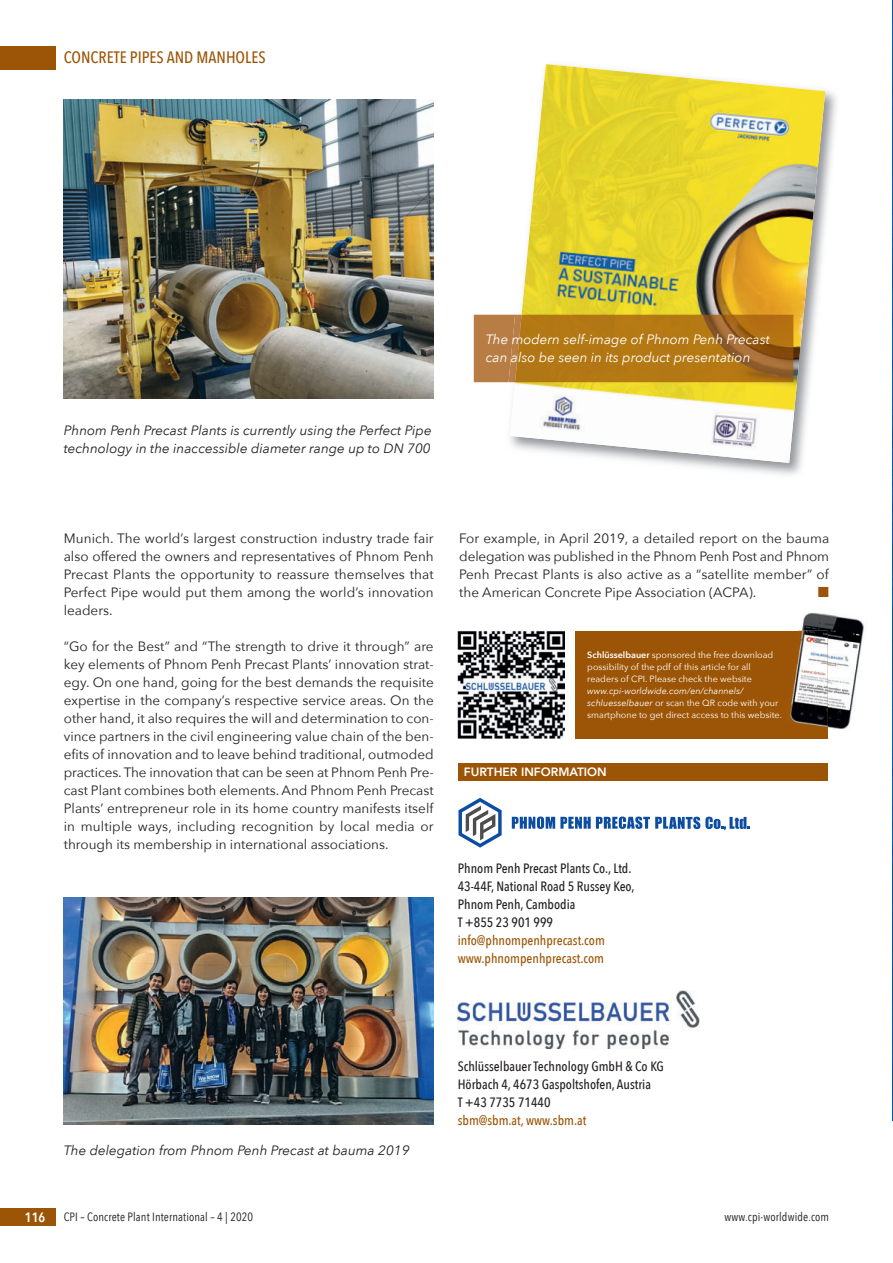
<style>
.page{position:relative;width:893px;height:1263px;background:#fff}
.page>*{position:absolute;margin:0;border:0;box-sizing:border-box;transform-origin:0 0}
.t1{font:500 16.5px "Avenir Next Condensed";color:#9c5506}
.t2{font:13.5px/18px "Avenir Next";color:#231f20;text-align:justify}
.t3{font:500 13.5px/18px "Avenir Next Condensed";color:#231f20}
.t4{font:italic 13.5px/18px "Avenir Next";color:#231f20}
.t5{font:italic 13.5px/18px "Avenir Next";color:#fff}
.t6{font:500 13.5px/18px "Avenir Next Condensed";color:#9c5506}
.t7{font:600 13.5px "Avenir Next Condensed";color:#fff}
.t8{font:13.5px "European Pi Three";color:#9c5506}
.t9{font:12px "Avenir Next Condensed";letter-spacing:.01em;color:#231f20}
.t10{font:800 12px "Avenir";color:#fff}
.t11{font:9px/12px "Avenir Next";color:#fff}
.s1{font-weight:600}
.s2{font-style:italic}
</style>
<div class="page">
<div style="left:0;top:47px;width:55px;height:23px;background:#9c5506"></div>
<div style="left:0;top:1208px;width:55px;height:18px;background:#9c5506"></div>
<div style="left:458px;top:764px;width:370px;height:17px;background:#9c5506"></div>
<svg style="left:458px;top:798px;width:44px;height:50px"></svg>
<svg style="left:512px;top:816px;width:237px;height:14px"></svg>
<img style="left:458px;top:991px;width:241px;height:57px">
<div style="left:575px;top:631px;width:253px;height:107px;background:#9c5506"></div>
<img style="left:458px;top:631px;width:107px;height:107px">
<img style="left:798px;top:612px;width:67px;height:118px">
<img style="left:790px;top:631px;width:38px;height:98px">
<img style="left:64px;top:100px;width:370px;height:298px">
<img style="left:502px;top:90px;width:335px;height:385px">
<img style="left:510px;top:64px;width:315px;height:399px">
<img style="left:64px;top:897px;width:370px;height:228px">
<div style="left:474px;top:315px;width:35px;height:67px;background:#b87d45"></div>
<img style="left:509px;top:315px;width:6px;height:67px">
<img style="left:515px;top:315px;width:278px;height:67px">
<img style="left:892px;top:0;width:1px;height:1120px">
<p class="t1" style="left:64px;top:47px;width:203px">CONCRETE PIPES AND MANHOLES</p>
<p class="t4" style="left:64px;top:421px;width:369px">Phnom Penh Precast Plants is currently using the Perfect Pipe technology in the inaccessible diameter range up to DN 700</p>
<p class="t5" style="left:486px;top:330px;width:286px">The modern self-image of Phnom Penh Precast can also be seen in its product presentation</p>
<p class="t2" style="left:64px;top:529px;width:371px">Munich. The world’s largest construction industry trade fair also offered the owners and representatives of Phnom Penh Precast Plants the opportunity to reassure themselves that Perfect Pipe would put them among the world’s innovation leaders.</p>
<p class="t2" style="left:64px;top:637px;width:371px">“Go for the Best” and “The strength to drive it through” are key elements of Phnom Penh Precast Plants’ innovation strat&shy;egy. On one hand, going for the best demands the requisite expertise in the company’s respective service areas. On the other hand, it also requires the will and determination to con&shy;vince partners in the civil engineering value chain of the ben&shy;efits of innovation and to leave behind traditional, outmoded practices. The innovation that can be seen at Phnom Penh Pre&shy;cast Plant combines both elements. And Phnom Penh Precast Plants’ entrepreneur role in its home country manifests itself in multiple ways, including recognition by local media or through its membership in international associations.</p>
<p class="t2" style="left:459px;top:529px;width:371px">For example, in April 2019, a detailed report on the bauma delegation was published in the Phnom Penh Post and Phnom Penh Precast Plants is also active as a “satellite member” of the American Concrete Pipe Association (ACPA).</p>
<p class="t8" style="left:818px;top:584px;width:13px">-</p>
<p class="t11" style="left:587px;top:649px;width:188px"><span class="s1">Schlüsselbauer</span> sponsored the free download possibility of the pdf of this article for all readers of CPI. Please check the website</p>
<p class="t11" style="left:587px;top:685px;width:196px"><span class="s2">www.cpi-worldwide.com/en/channels/ schluesselbauer</span> or scan the QR code with your smartphone to get direct access to this website.</p>
<p class="t10" style="left:464px;top:764px;width:144px">FURTHER INFORMATION</p>
<p class="t3" style="left:458px;top:859px;width:178px">Phnom Penh Precast Plants Co., Ltd.<br>43-44F, National Road 5 Russey Keo,<br>Phnom Penh, Cambodia<br>T +855 23 901 999</p>
<p class="t6" style="left:458px;top:931px;width:149px">info@phnompenhprecast.com www.phnompenhprecast.com</p>
<p class="t4" style="left:64px;top:1141px;width:347px">The delegation from Phnom Penh Precast at bauma 2019</p>
<p class="t3" style="left:458px;top:1057px;width:208px">Schlüsselbauer Technology GmbH &amp; Co KG<br>Hörbach 4, 4673 Gaspoltshofen, Austria<br>T +43 7735 71440</p>
<p class="t6" style="left:458px;top:1111px;width:130px">sbm@sbm.at, www.sbm.at</p>
<p class="t7" style="left:25px;top:1208px;width:22px">116</p>
<p class="t9" style="left:64px;top:1209px;width:191px">CPI – Concrete Plant International – 4 | 2020</p>
<p class="t9" style="left:725px;top:1209px;width:106px">www.cpi-worldwide.com</p>
</div>
